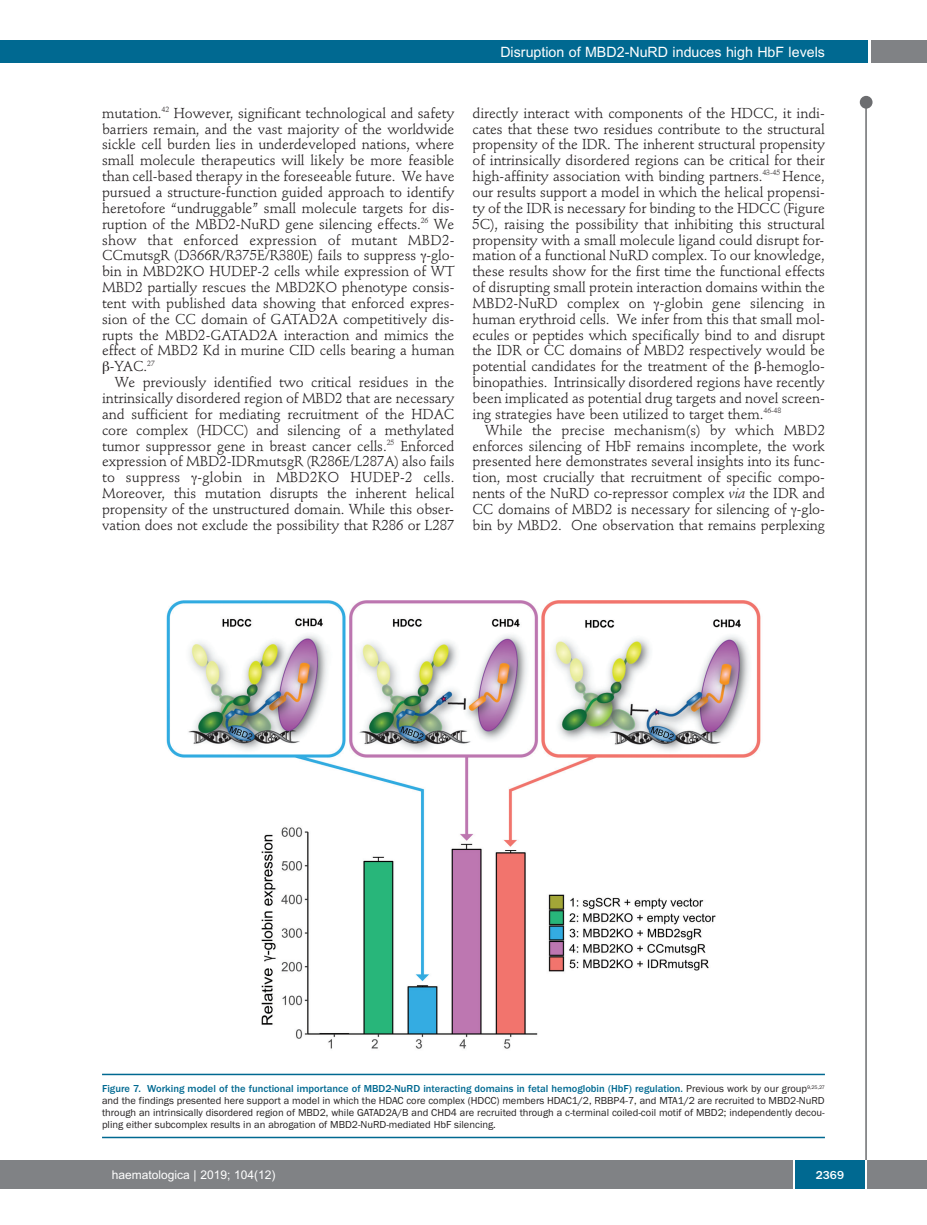
<style>
.page{position:relative;width:927px;height:1225px;background:#fff}
.page>*{position:absolute;margin:0;border:0;box-sizing:border-box;transform-origin:0 0}
.t1{font:14.25px/15.9px "Stempel Schneidler";letter-spacing:-.005em;color:#231f20;text-align:justify}
.t2{font:14.25px "Stempel Schneidler";letter-spacing:.015em;color:#231f20}
.t3{font:14.25px "Arial";color:#fff}
.t4{font:12px "Arial";color:#fff}
.t5{font:500 12px "Franklin Gothic";color:#fff}
.t6{font:10.5px/12px "Franklin Gothic";color:#231f20;text-align:justify}
.s1{font-style:italic}
.s2{font-weight:500;color:#006991}
</style>
<div class="page">
<div style="left:860px;top:96px;width:12px;height:13px;background:#6c6d70;border-radius:50%"></div>
<hr style="left:865px;top:98px;width:2px;height:1062px;background:#6c6d70">
<div style="left:871px;top:40px;width:56px;height:22px;background:#808285"></div>
<div style="left:18px;top:40px;width:849px;height:22px;background:#006991"></div>
<div style="left:17px;top:1160px;width:910px;height:28px;background:#808285"></div>
<div style="left:795px;top:1160px;width:70px;height:28px;background:#006991"></div>
<hr style="left:793px;top:1160px;width:2px;height:28px;background:#fff">
<hr style="left:865px;top:1160px;width:2px;height:28px;background:#fff">
<div style="left:0;top:40px;width:19px;height:22px;background:#006991"></div>
<div style="left:0;top:1160px;width:18px;height:28px;background:#808285"></div>
<img style="left:166px;top:600px;width:595px;height:449px">
<hr style="left:102px;top:1073px;width:723px;height:2px;background:#006991">
<hr style="left:102px;top:1136px;width:723px;height:2px;background:#006991">
<p class="t3" style="left:500px;top:44px;width:326px">Disruption of MBD2-NuRD induces high HbF levels</p>
<p class="t1" style="left:102px;top:106px;width:354px">mutation.<sup>42</sup> However, significant technological and safety</p>
<p class="t1" style="left:102px;top:122px;width:354px">barriers remain, and the vast majority of the worldwide</p>
<p class="t1" style="left:102px;top:138px;width:354px">sickle cell burden lies in underdeveloped nations, where</p>
<p class="t1" style="left:102px;top:154px;width:354px">small molecule therapeutics will likely be more feasible</p>
<p class="t1" style="left:102px;top:170px;width:354px">than cell-based therapy in the foreseeable future. We have</p>
<p class="t1" style="left:102px;top:185px;width:354px">pursued a structure-function guided approach to identify</p>
<p class="t1" style="left:102px;top:201px;width:354px">heretofore “undruggable” small molecule targets for dis-</p>
<p class="t1" style="left:102px;top:217px;width:354px">ruption of the MBD2-NuRD gene silencing effects.<sup>26</sup> We</p>
<p class="t2" style="left:102px;top:234px;width:354px">show that enforced expression of mutant MBD2-</p>
<p class="t1" style="left:102px;top:249px;width:354px">CCmutsgR (D366R/R375E/R380E) fails to suppress -glo-</p>
<p class="t1" style="left:102px;top:265px;width:354px">bin in MBD2KO HUDEP-2 cells while expression of WT</p>
<p class="t1" style="left:102px;top:281px;width:354px">MBD2 partially rescues the MBD2KO phenotype consis-</p>
<p class="t1" style="left:102px;top:296px;width:354px">tent with published data showing that enforced expres-</p>
<p class="t1" style="left:102px;top:312px;width:354px">sion of the CC domain of GATAD2A competitively dis-</p>
<p class="t1" style="left:102px;top:328px;width:354px">rupts the MBD2-GATAD2A interaction and mimics the</p>
<p class="t1" style="left:102px;top:344px;width:354px">effect of MBD2 Kd in murine CID cells bearing a human</p>
<p class="t1" style="left:110px;top:360px;width:47px">-YAC.<sup>27</sup></p>
<p class="t1" style="left:115px;top:376px;width:341px">We previously identified two critical residues in the</p>
<p class="t1" style="left:102px;top:391px;width:354px">intrinsically disordered region of MBD2 that are necessary</p>
<p class="t1" style="left:102px;top:407px;width:354px">and sufficient for mediating recruitment of the HDAC</p>
<p class="t1" style="left:102px;top:423px;width:354px">core complex (HDCC) and silencing of a methylated</p>
<p class="t1" style="left:102px;top:439px;width:354px">tumor suppressor gene in breast cancer cells.<sup>25</sup> Enforced</p>
<p class="t1" style="left:102px;top:455px;width:354px">expression of MBD2-IDRmutsgR (R286E/L287A) also fails</p>
<p class="t2" style="left:102px;top:471px;width:354px">to suppress -globin in MBD2KO HUDEP-2 cells.</p>
<p class="t1" style="left:102px;top:486px;width:354px">Moreover, this mutation disrupts the inherent helical</p>
<p class="t1" style="left:102px;top:502px;width:353px">propensity of the unstructured domain. While this obser-</p>
<p class="t1" style="left:102px;top:518px;width:354px">vation does not exclude the possibility that R286 or L287</p>
<p class="t1" style="left:472px;top:106px;width:354px">directly interact with components of the HDCC, it indi&shy;cates that these two residues contribute to the structural propensity of the IDR. The inherent structural propensity of intrinsically disordered regions can be critical for their high-affinity association with binding partners.<sup>43-45</sup> Hence, our results support a model in which the helical propensi&shy;ty of the IDR is necessary for binding to the HDCC (Figure 5C), raising the possibility that inhibiting this structural propensity with a small molecule ligand could disrupt for&shy;mation of a functional NuRD complex. To our knowledge, these results show for the first time the functional effects of disrupting small protein interaction domains within the MBD2-NuRD complex on -globin gene silencing in human erythroid cells. We infer from this that small mol&shy;ecules or peptides which specifically bind to and disrupt the IDR or CC domains of MBD2 respectively would be potential candidates for the treatment of the -hemoglo&shy;binopathies. Intrinsically disordered regions have recently been implicated as potential drug targets and novel screen&shy;ing strategies have been utilized to target them.<sup>46-48</sup></p>
<p class="t1" style="left:472px;top:423px;width:354px;text-indent:13px">While the precise mechanism(s) by which MBD2 enforces silencing of HbF remains incomplete, the work presented here demonstrates several insights into its func&shy;tion, most crucially that recruitment of specific compo&shy;nents of the NuRD co-repressor complex <span class="s1">via</span> the IDR and CC domains of MBD2 is necessary for silencing of -glo&shy;bin by MBD2. One observation that remains perplexing</p>
<p class="t6" style="left:102px;top:1082px;width:724px"><span class="s2">Figure 7. Working model of the functional importance of MBD2-NuRD interacting domains in fetal hemoglobin (HbF) regulation.</span> Previous work by our group<sup>9,25,27 </sup>and the findings presented here support a model in which the HDAC core complex (HDCC) members HDAC1/2, RBBP4-7, and MTA1/2 are recruited to MBD2-NuRD through an intrinsically disordered region of MBD2, while GATAD2A/B and CHD4 are recruited through a c-terminal coiled-coil motif of MBD2; independently decou&shy;pling either subcomplex results in an abrogation of MBD2-NuRD-mediated HbF silencing.</p>
<p class="t4" style="left:112px;top:1167px;width:165px">haematologica | 2019; 104(12)</p>
<p class="t5" style="left:816px;top:1167px;width:30px">2369</p>
</div>
